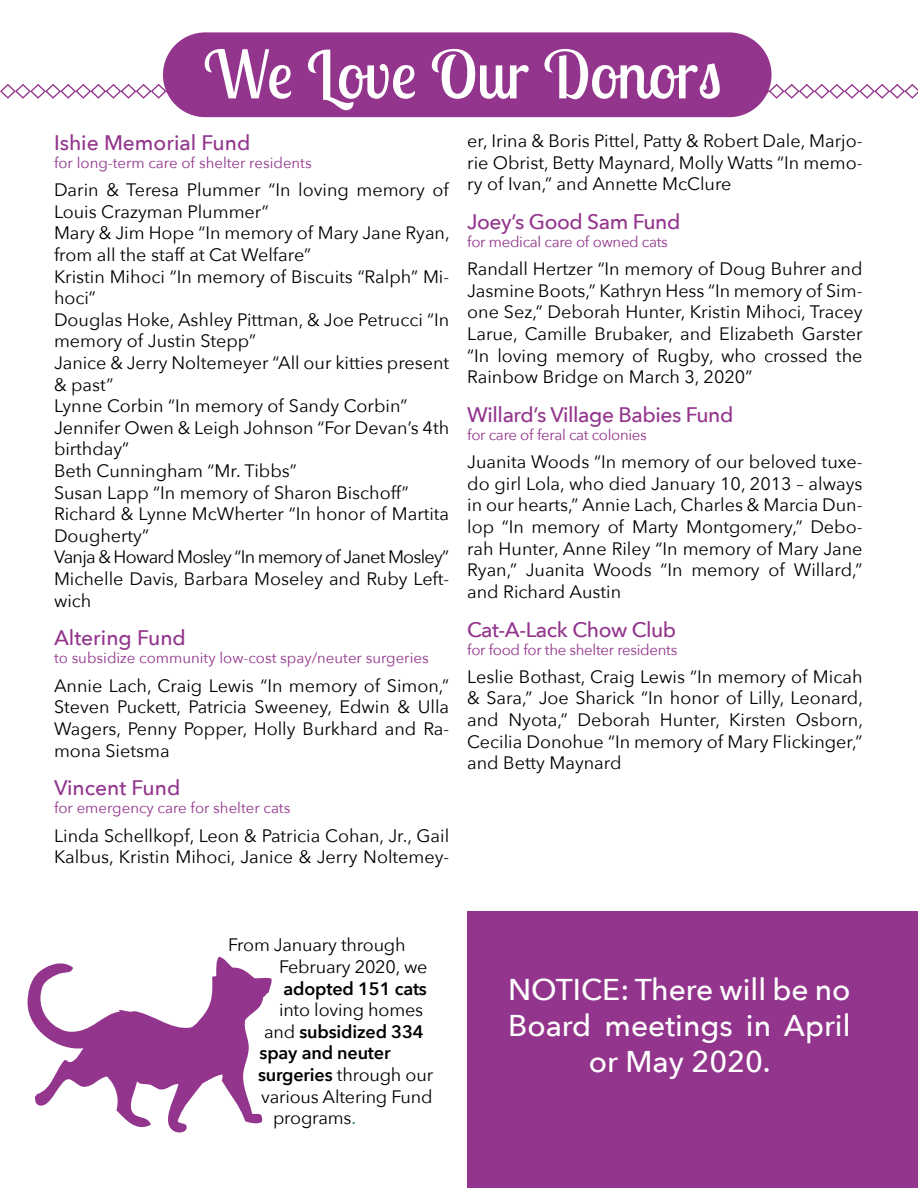
<style>
.page{position:relative;width:918px;height:1188px;background:#fff}
.page>*{position:absolute;margin:0;border:0;box-sizing:border-box;transform-origin:0 0}
.t1{font:66px "Lobster Two";color:#fff}
.t2{font:500 30px/36px "Avenir Next";color:#fff;text-align:center}
.t3{font:500 21px "Avenir Next";letter-spacing:-.02em;color:#93358d}
.t4{font:500 21px "Avenir Next";color:#93358d}
.t5{font:18px/21.6px "Avenir Next";color:#000;text-align:justify}
.t6{font:600 18px "Avenir Next";letter-spacing:-.01em;color:#000}
.t7{font:15px "Avenir Next";color:#93358d}
.t8{font:15px "Avenir Next";letter-spacing:-.02em;color:#93358d}
.s1{font-weight:400}
.s2{font-weight:600}
.s3{color:#006f53}
</style>
<div class="page">
<svg style="left:0;top:83px;width:918px;height:17px"></svg>
<div style="left:163px;top:32px;width:609px;height:85px;background:#93358d;border-radius:42px"></div>
<svg style="left:27px;top:957px;width:245px;height:176px"></svg>
<div style="left:467px;top:912px;width:451px;height:276px;background:#93358d"></div>
<h1 class="t1" style="left:203px;top:32px;width:520px">We Love Our Donors</h1>
<p class="t4" style="left:54px;top:125px;width:198px">Ishie Memorial Fund</p>
<p class="t7" style="left:54px;top:150px;width:259px">for long-term care of shelter residents</p>
<p class="t5" style="left:54px;top:178px;width:397px;text-align:left">Darin &amp; Teresa Plummer “In loving memory of<br>Louis Crazyman Plummer”<br>Mary &amp; Jim Hope “In memory of Mary Jane Ryan, from all the staff at Cat Welfare”<br>Kristin Mihoci “In memory of Biscuits “Ralph” Mi&shy;hoci”<br>Douglas Hoke, Ashley Pittman, &amp; Joe Petrucci “In memory of Justin Stepp”<br>Janice &amp; Jerry Noltemeyer “All our kitties present &amp; past”<br>Lynne Corbin “In memory of Sandy Corbin”<br>Jennifer Owen &amp; Leigh Johnson “For Devan’s 4th birthday”<br>Beth Cunningham “Mr. Tibbs”<br>Susan Lapp “In memory of Sharon Bischoff”<br>Richard &amp; Lynne McWherter “In honor of Martita<br>Dougherty”<br>Vanja &amp; Howard Mosley “In memory of Janet Mosley”<br>Michelle Davis, Barbara Moseley and Ruby Left&shy;wich</p>
<p class="t4" style="left:54px;top:620px;width:133px">Altering Fund</p>
<p class="t7" style="left:54px;top:646px;width:376px">to subsidize community low-cost spay/neuter surgeries</p>
<p class="t5" style="left:54px;top:674px;width:397px">Annie Lach, Craig Lewis “In memory of Simon,” Steven Puckett, Patricia Sweeney, Edwin &amp; Ulla Wagers, Penny Popper, Holly Burkhard and Ra&shy;mona Sietsma</p>
<p class="t4" style="left:54px;top:770px;width:128px">Vincent Fund</p>
<p class="t7" style="left:54px;top:795px;width:238px">for emergency care for shelter cats</p>
<p class="t5" style="left:54px;top:824px;width:397px">Linda Schellkopf, Leon &amp; Patricia Cohan, Jr., Gail<br>Kalbus, Kristin Mihoci, Janice &amp; Jerry Noltemey-</p>
<p class="t5" style="left:467px;top:129px;width:397px">er, Irina &amp; Boris Pittel, Patty &amp; Robert Dale, Marjo&shy;rie Obrist, Betty Maynard, Molly Watts “In memo&shy;ry of Ivan,” and Annette McClure</p>
<p class="t3" style="left:467px;top:204px;width:215px">Joey’s Good Sam Fund</p>
<p class="t8" style="left:467px;top:229px;width:202px">for medical care of owned cats</p>
<p class="t5" style="left:467px;top:257px;width:397px">Randall Hertzer “In memory of Doug Buhrer and Jasmine Boots,” Kathryn Hess “In memory of Sim&shy;one Sez,” Deborah Hunter, Kristin Mihoci, Tracey Larue, Camille Brubaker, and Elizabeth Garster “In loving memory of Rugby, who crossed the Rainbow Bridge on March 3, 2020”</p>
<p class="t3" style="left:467px;top:397px;width:268px">Willard’s Village Babies Fund</p>
<p class="t8" style="left:467px;top:422px;width:181px">for care of feral cat colonies</p>
<p class="t5" style="left:467px;top:450px;width:397px">Juanita Woods “In memory of our beloved tuxe&shy;do girl Lola, who died January 10, 2013 – always in our hearts,” Annie Lach, Charles &amp; Marcia Dun&shy;lop “In memory of Marty Montgomery,” Debo&shy;rah Hunter, Anne Riley “In memory of Mary Jane Ryan,” Juanita Woods “In memory of Willard,” and Richard Austin</p>
<p class="t3" style="left:467px;top:611px;width:211px">Cat-A-Lack Chow Club</p>
<p class="t8" style="left:467px;top:637px;width:212px">for food for the shelter residents</p>
<p class="t5" style="left:467px;top:665px;width:397px">Leslie Bothast, Craig Lewis “In memory of Micah &amp; Sara,” Joe Sharick “In honor of Lilly, Leonard, and Nyota,” Deborah Hunter, Kirsten Osborn, Cecilia Donohue “In memory of Mary Flickinger,” and Betty Maynard</p>
<p class="t5" style="left:279px;top:933px;width:150px;text-indent:-51px">From January through<br>February 2020, we</p>
<p class="t6" style="left:284px;top:973px;width:145px">adopted 151 cats</p>
<p class="t5" style="left:279px;top:998px;width:146px">into loving homes</p>
<p class="t6" style="left:264px;top:1016px;width:161px"><span class="s1">and</span> subsidized 334</p>
<p class="t6" style="left:260px;top:1038px;width:133px">spay and neuter</p>
<p class="t5" style="left:258px;top:1063px;width:177px"><span class="s2">surgeries</span> through our</p>
<p class="t5" style="left:261px;top:1085px;width:173px">various Altering Fund</p>
<p class="t5" style="left:273px;top:1106px;width:84px">programs<span class="s3">.</span></p>
<h2 class="t2" style="left:508px;top:971px;width:344px">NOTICE: There will be no<br>Board meetings in April or May 2020.</h2>
</div>
